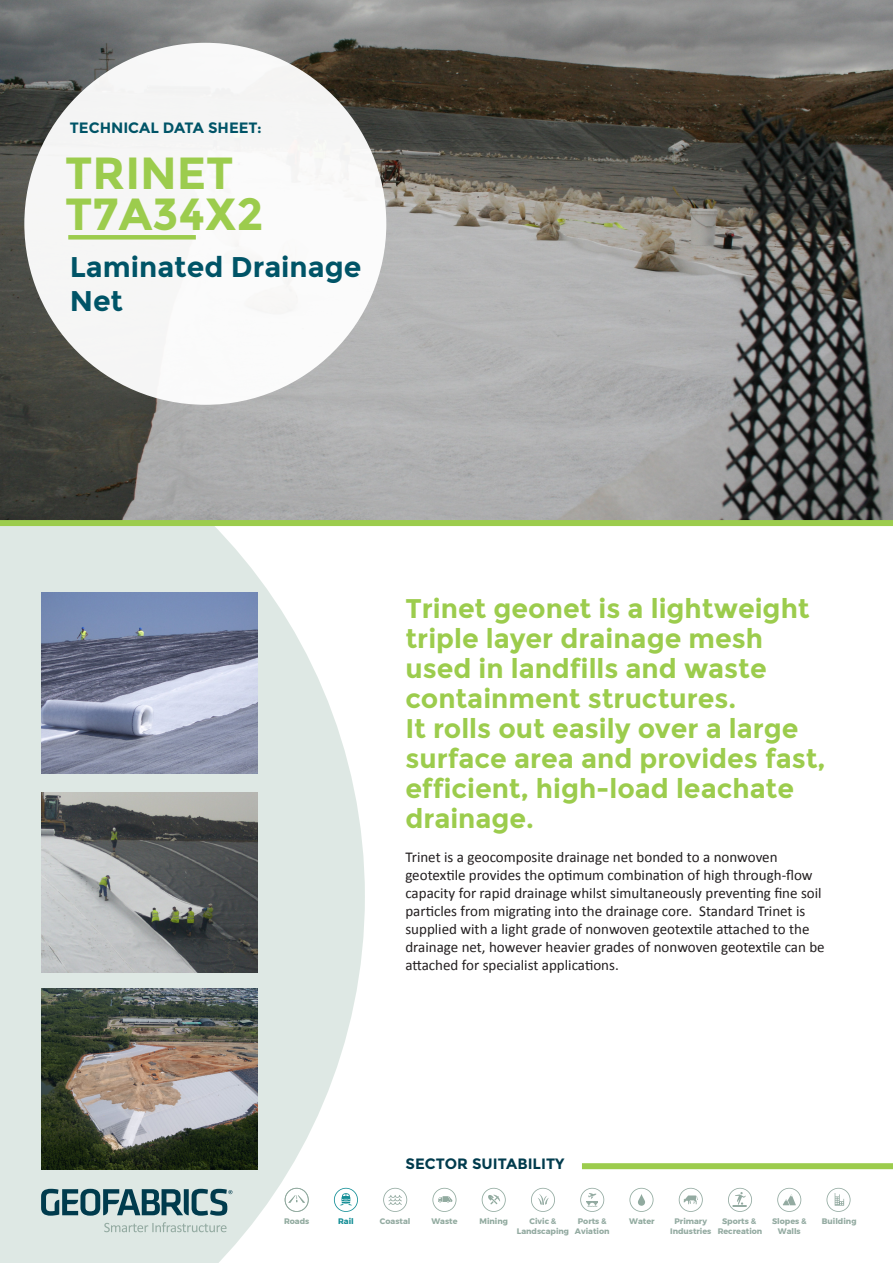
<style>
.page{position:relative;width:893px;height:1263px;background:#fff}
.page>*{position:absolute;margin:0;border:0;box-sizing:border-box;transform-origin:0 0}
.Product_name{font:700 45px/40.5px "Montserrat";color:#9ccc4d}
.sun_category{font:700 28.5px/34.2px "Montserrat";color:#005467}
.Intro_blurb{font:700 27px/30px "Montserrat";color:#9ccc4d}
.t1{font:15px/18px "Calibri";color:#231f20}
.t2{font:700 15px "Montserrat";color:#005467}
.t3{font:700 15px "Montserrat";color:#003b4d}
.t4{font:700 7.95px/9.6px "Montserrat";color:#93aaa1;text-align:center}
.t5{font:700 7.95px "Montserrat";color:#91aa9f}
.t6{font:700 7.95px "Montserrat";color:#138e96}
</style>
<div class="page">
<svg style="left:0;top:526px;width:365px;height:737px;fill:#dee8e4"></svg>
<img style="left:0;top:0;width:893px;height:520px">
<div style="left:0;top:520px;width:893px;height:6px;background:#9ccc4d"></div>
<div style="left:582px;top:1163px;width:311px;height:6px;background:#9ccc4d"></div>
<img style="left:41px;top:989px;width:217px;height:180px">
<img style="left:41px;top:592px;width:217px;height:181px">
<img style="left:41px;top:792px;width:217px;height:181px">
<div style="left:24px;top:43px;width:362px;height:362px;background:#f7f7f6;border-radius:50%"></div>
<div style="left:68px;top:235px;width:128px;height:5px;background:#9ccc4d"></div>
<svg style="left:531px;top:1188px;width:24px;height:24px"></svg>
<svg style="left:383px;top:1188px;width:24px;height:24px"></svg>
<svg style="left:482px;top:1188px;width:24px;height:24px"></svg>
<svg style="left:432px;top:1188px;width:24px;height:24px"></svg>
<svg style="left:826px;top:1188px;width:24px;height:24px"></svg>
<svg style="left:580px;top:1188px;width:24px;height:24px"></svg>
<svg style="left:728px;top:1188px;width:24px;height:24px"></svg>
<svg style="left:334px;top:1188px;width:24px;height:24px"></svg>
<svg style="left:629px;top:1188px;width:24px;height:24px"></svg>
<svg style="left:679px;top:1188px;width:24px;height:24px"></svg>
<svg style="left:777px;top:1188px;width:24px;height:24px"></svg>
<svg style="left:285px;top:1188px;width:24px;height:24px"></svg>
<svg style="left:41px;top:1189px;width:191px;height:27px;background:#6d9097"></svg>
<svg style="left:104px;top:1222px;width:123px;height:10px"></svg>
<p class="t2" style="left:70px;top:118px;width:193px">TECHNICAL DATA SHEET:</p>
<p class="Product_name" style="left:65px;top:154px;width:200px">TRINET<br>T7A34X2</p>
<p class="sun_category" style="left:70px;top:250px;width:293px">Laminated Drainage<br>Net</p>
<p class="Intro_blurb" style="left:405px;top:594px;width:422px">Trinet geonet is a lightweight triple layer drainage mesh used in landfills and waste containment structures.<br>It rolls out easily over a large surface area and provides fast, efficient, high-load leachate drainage.</p>
<p class="t1" style="left:405px;top:848px;width:421px">Trinet is a geocomposite drainage net bonded to a nonwoven geotextile provides the optimum combination of high through-flow capacity for rapid drainage whilst simultaneously preventing fine soil particles from migrating into the drainage core. Standard Trinet is supplied with a light grade of nonwoven geotextile attached to the drainage net, however heavier grades of nonwoven geotextile can be attached for specialist applications.</p>
<p class="t3" style="left:406px;top:1155px;width:160px">SECTOR SUITABILITY</p>
<p class="t5" style="left:284px;top:1215px;width:27px">Roads</p>
<p class="t6" style="left:338px;top:1215px;width:17px">Rail</p>
<p class="t5" style="left:629px;top:1215px;width:27px">Water</p>
<p class="t4" style="left:670px;top:1216px;width:43px">Primary<br>Industries</p>
<p class="t4" style="left:772px;top:1216px;width:36px">Slopes &amp;<br>Walls</p>
<p class="t4" style="left:380px;top:1216px;width:32px">Coastal</p>
<p class="t5" style="left:431px;top:1215px;width:28px">Waste</p>
<p class="t5" style="left:479px;top:1215px;width:30px">Mining</p>
<p class="t4" style="left:578px;top:1216px;width:30px">Ports &amp;</p>
<p class="t4" style="left:822px;top:1216px;width:36px">Building</p>
<p class="t4" style="left:575px;top:1226px;width:36px">Aviation</p>
<p class="t4" style="left:718px;top:1216px;width:46px">Sports &amp;<br>Recreation</p>
<p class="t4" style="left:517px;top:1216px;width:54px">Civic &amp;<br>Landscaping</p>
</div>
